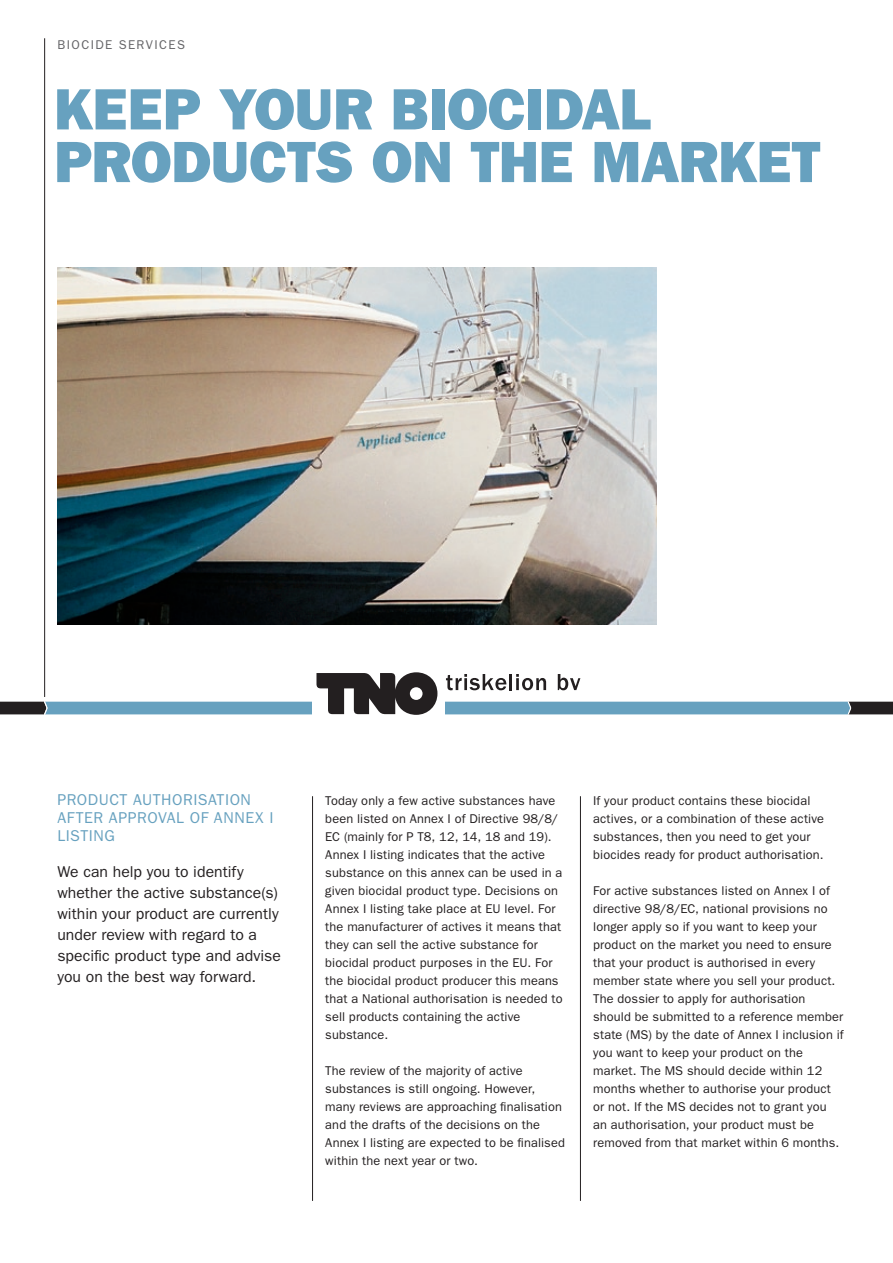
<style>
.page{position:relative;width:893px;height:1263px;background:#fff}
.page>*{position:absolute;margin:0;border:0;box-sizing:border-box;transform-origin:0 0}
.t1{font:58.5px/52.7px "ITC Franklin Gothic Std Hvy";letter-spacing:-.005em;color:#67a1bf}
.t2{font:15.75px/21px "ITC Franklin Gothic Std";letter-spacing:.005em;color:#231f20}
.t3{font:15.75px/18px "ITC Franklin Gothic Std";letter-spacing:.035em;color:#67a1bf}
.t4{font:12.75px/18px "ITC Franklin Gothic Std";letter-spacing:.015em;color:#231f20}
.t5{font:12.75px "ITC Franklin Gothic Std";color:#636366}
</style>
<div class="page">
<hr style="left:312px;top:796px;width:1px;height:405px;background:#231f20">
<hr style="left:580px;top:796px;width:1px;height:405px;background:#231f20">
<hr style="left:44px;top:38px;width:1px;height:659px;background:#231f20">
<svg style="left:0;top:672px;width:893px;height:43px"></svg>
<img style="left:57px;top:268px;width:600px;height:357px">
<p class="t5" style="left:57px;top:37px;width:18px">BIOCIDE</p>
<p class="t5" style="left:119px;top:37px;width:10px">SERVICES</p>
<h1 class="t1" style="left:54px;top:83px;width:768px">KEEP YOUR BIOCIDAL<br>PRODUCTS ON THE MARKET</h1>
<p class="t3" style="left:57px;top:791px;width:215px">Product authorisation after approval of Annex I listing</p>
<p class="t2" style="left:57px;top:861px;width:225px">We can help you to identify whether the active substance(s) within your product are currently under review with regard to a specific product type and advise you on the best way forward.</p>
<p class="t4" style="left:325px;top:792px;width:239px">Today only a few active substances have been listed on Annex I of Directive 98/8/ EC (mainly for P T8, 12, 14, 18 and 19).<br>Annex I listing indicates that the active substance on this annex can be used in a given biocidal product type. Decisions on Annex I listing take place at EU level. For the manufacturer of actives it means that they can sell the active substance for biocidal product purposes in the EU . For the biocidal product producer this means that a National authorisation is needed to sell products containing the active substance.</p>
<p class="t4" style="left:325px;top:1062px;width:241px">The review of the majority of active substances is still ongoing. H owever, many reviews are approaching finalisation and the drafts of the decisions on the Annex I listing are expected to be finalised within the next year or two.</p>
<p class="t4" style="left:593px;top:792px;width:232px">If your product contains these biocidal actives, or a combination of these active substances, then you need to get your biocides ready for product authorisation.</p>
<p class="t4" style="left:593px;top:882px;width:252px">For active substances listed on Annex I of directive 98/8/EC, national provisions no longer apply so if you want to keep your product on the market you need to ensure that your product is authorised in every member state where you sell your product.<br>The dossier to apply for authorisation should be submitted to a reference member state (MS) by the date of Annex I inclusion if you want to keep your product on the market. The MS should decide within 12 months whether to authorise your product or not. If the MS decides not to grant you<br>an authorisation, your product must be removed from that market within 6 months.</p>
</div>
